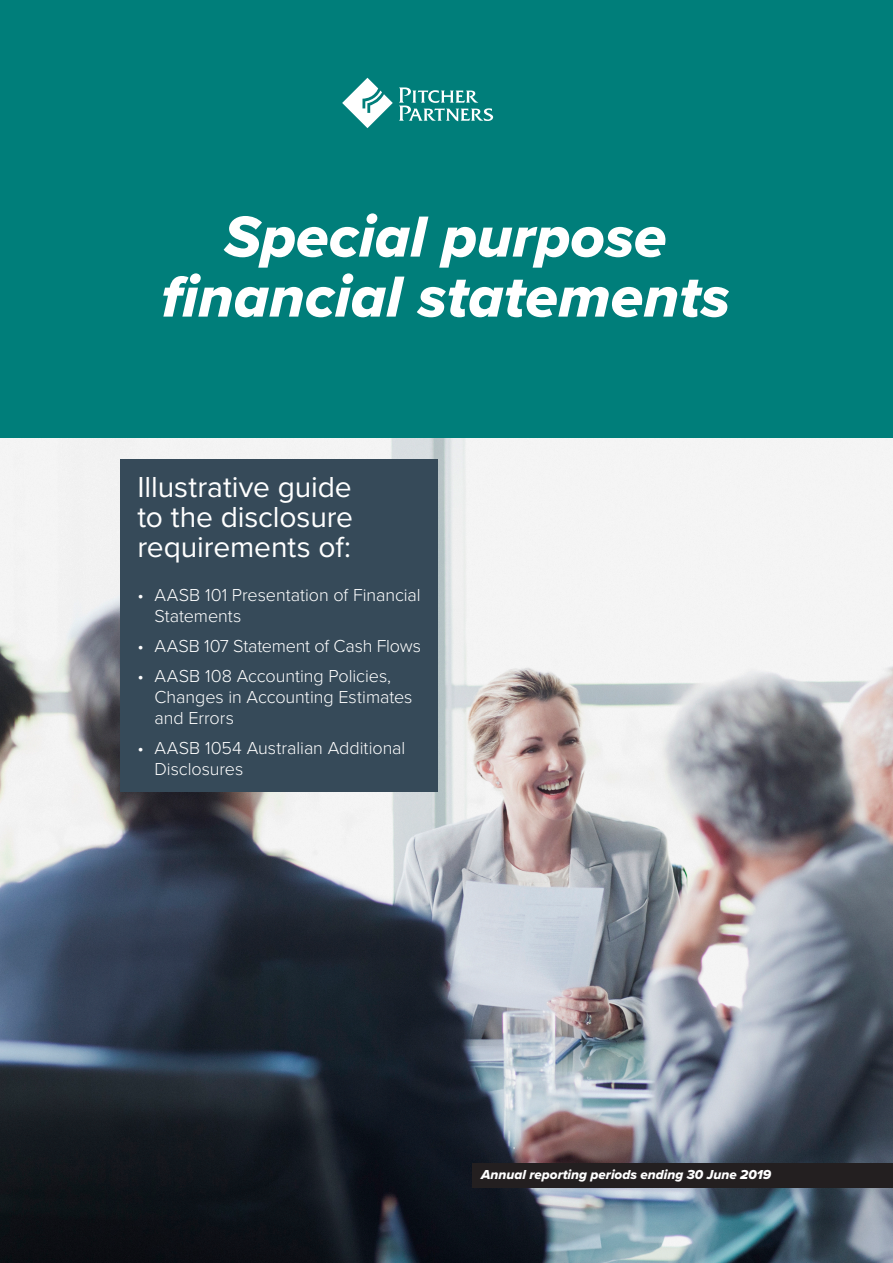
<style>
.page{position:relative;width:893px;height:1263px;background:#fff}
.page>*{position:absolute;margin:0;border:0;box-sizing:border-box;transform-origin:0 0}
.Front_Cover_Heading{font:60px/60px "Proxima Nova Extrabld It";color:#fff;text-align:center}
.Front_Cover_Subheadi{font:30px/30px "Proxima Nova";letter-spacing:-.005em;color:#fff;text-align:justify}
.t1{font:300 18px/21px "Proxima Nova";letter-spacing:-.005em;color:#fff}
.Date___9_11___white{font:13.5px "Proxima Nova Extrabld It";color:#fff}
</style>
<div class="page">
<div style="left:0;top:0;width:893px;height:438px;background:#007e7a"></div>
<img style="left:0;top:438px;width:893px;height:825px">
<div style="left:472px;top:1163px;width:421px;height:25px;background:#231f20"></div>
<div style="left:120px;top:459px;width:318px;height:333px;background:#364a59"></div>
<svg style="left:342px;top:78px;width:51px;height:50px"></svg>
<svg style="left:399px;top:87px;width:94px;height:34px"></svg>
<p class="Front_Cover_Heading" style="left:161px;top:206px;width:570px">Special purpose financial statements</p>
<p class="Front_Cover_Subheadi" style="left:137px;top:471px;width:217px">Illustrative guide to the disclosure requirements of:</p>
<p class="t1" style="left:154px;top:583px;width:268px;text-indent:-17px">• AASB 101 Presentation of Financial<br>Statements</p>
<p class="t1" style="left:137px;top:634px;width:285px">• AASB 107 Statement of Cash Flows</p>
<p class="t1" style="left:154px;top:664px;width:259px;text-indent:-17px">• AASB 108 Accounting Policies,<br>Changes in Accounting Estimates and Errors</p>
<p class="t1" style="left:154px;top:736px;width:252px;text-indent:-17px">• AASB 1054 Australian Additional<br>Disclosures</p>
<p class="Date___9_11___white" style="left:481px;top:1165px;width:292px">Annual reporting periods ending 30 June 2019</p>
</div>
